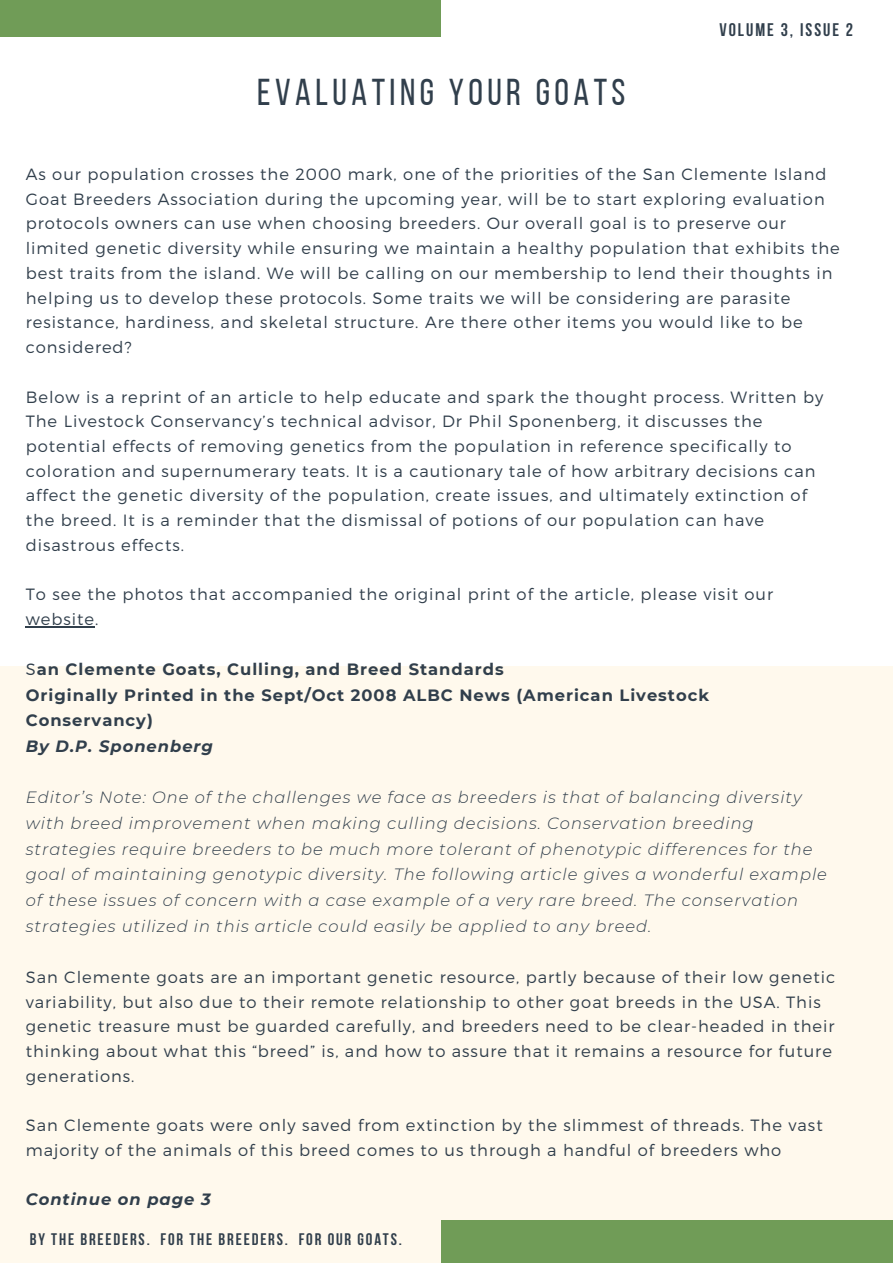
<style>
.page{position:relative;width:893px;height:1264px;background:#fff}
.page>*{position:absolute;margin:0;border:0;box-sizing:border-box;transform-origin:0 0}
.t1{font:37.35px "Bebas Neue";letter-spacing:.12em;color:#313f4c}
.t2{font:700 18.15px "Bebas Neue";letter-spacing:.11em;color:#313f4c}
.t3{font:700 16.65px "Bebas Neue";letter-spacing:.11em;color:#313f4c}
.t4{font:300 16.35px/24.8px "Montserrat";letter-spacing:.06em;color:#313f4c}
.t5{font:italic 300 16.35px/25.8px "Montserrat";letter-spacing:.06em;color:#313f4c}
.t6{font:700 16.35px/25.8px "Montserrat";letter-spacing:.06em;color:#313f4c}
.t7{font:italic 700 16.35px "Montserrat";letter-spacing:.06em;color:#313f4c}
.s1{font-weight:300}
</style>
<div class="page">
<div style="left:0;top:665px;width:892px;height:597px;background:#fff9ed"></div>
<div style="left:440px;top:1220px;width:452px;height:42px;background:#709c57"></div>
<div style="left:0;top:0;width:440px;height:37px;background:#709c57"></div>
<hr style="left:26px;top:626px;width:69px;height:1px;background:#313f4c">
<h1 class="t1" style="left:257px;top:77px;width:369px">EVALUATING YOUR GOATS</h1>
<p class="t2" style="left:719px;top:22px;width:135px">VOLUME 3, ISSUE 2</p>
<p class="t4" style="left:26px;top:161px;width:815px">As our population crosses the 2000 mark, one of the priorities of the San Clemente Island Goat Breeders Association during the upcoming year, will be to start exploring evaluation protocols owners can use when choosing breeders. Our overall goal is to preserve our limited genetic diversity while ensuring we maintain a healthy population that exhibits the best traits from the island. We will be calling on our membership to lend their thoughts in helping us to develop these protocols. Some traits we will be considering are parasite resistance, hardiness, and skeletal structure. Are there other items you would like to be considered?</p>
<p class="t4" style="left:26px;top:383px;width:798px">Below is a reprint of an article to help educate and spark the thought process. Written by The Livestock Conservancy’s technical advisor, Dr Phil Sponenberg, it discusses the potential effects of removing genetics from the population in reference specifically to coloration and supernumerary teats. It is a cautionary tale of how arbitrary decisions can affect the genetic diversity of the population, create issues, and ultimately extinction of the breed. It is a reminder that the dismissal of potions of our population can have disastrous effects.</p>
<p class="t4" style="left:26px;top:581px;width:748px">To see the photos that accompanied the original print of the article, please visit our website.</p>
<p class="t6" style="left:26px;top:656px;width:684px"><span class="s1">S</span>an Clemente Goats, Culling, and Breed Standards<br>Originally Printed in the Sept/Oct 2008 ALBC News (American Livestock<br>Conservancy)</p>
<p class="t7" style="left:26px;top:736px;width:189px">By D.P. Sponenberg</p>
<p class="t5" style="left:26px;top:784px;width:802px">Editor’s Note: One of the challenges we face as breeders is that of balancing diversity with breed improvement when making culling decisions. Conservation breeding strategies require breeders to be much more tolerant of phenotypic differences for the goal of maintaining genotypic diversity. The following article gives a wonderful example of these issues of concern with a case example of a very rare breed. The conservation strategies utilized in this article could easily be applied to any breed.</p>
<p class="t4" style="left:26px;top:963px;width:811px">San Clemente goats are an important genetic resource, partly because of their low genetic variability, but also due to their remote relationship to other goat breeds in the USA. This genetic treasure must be guarded carefully, and breeders need to be clear-headed in their thinking about what this “breed” is, and how to assure that it remains a resource for future generations.</p>
<p class="t4" style="left:26px;top:1112px;width:798px">San Clemente goats were only saved from extinction by the slimmest of threads. The vast majority of the animals of this breed comes to us through a handful of breeders who</p>
<p class="t7" style="left:26px;top:1189px;width:186px">Continue on page 3</p>
<p class="t3" style="left:30px;top:1232px;width:373px">BY THE BREEDERS. FOR THE BREEDERS. FOR OUR GOATS.</p>
</div>
